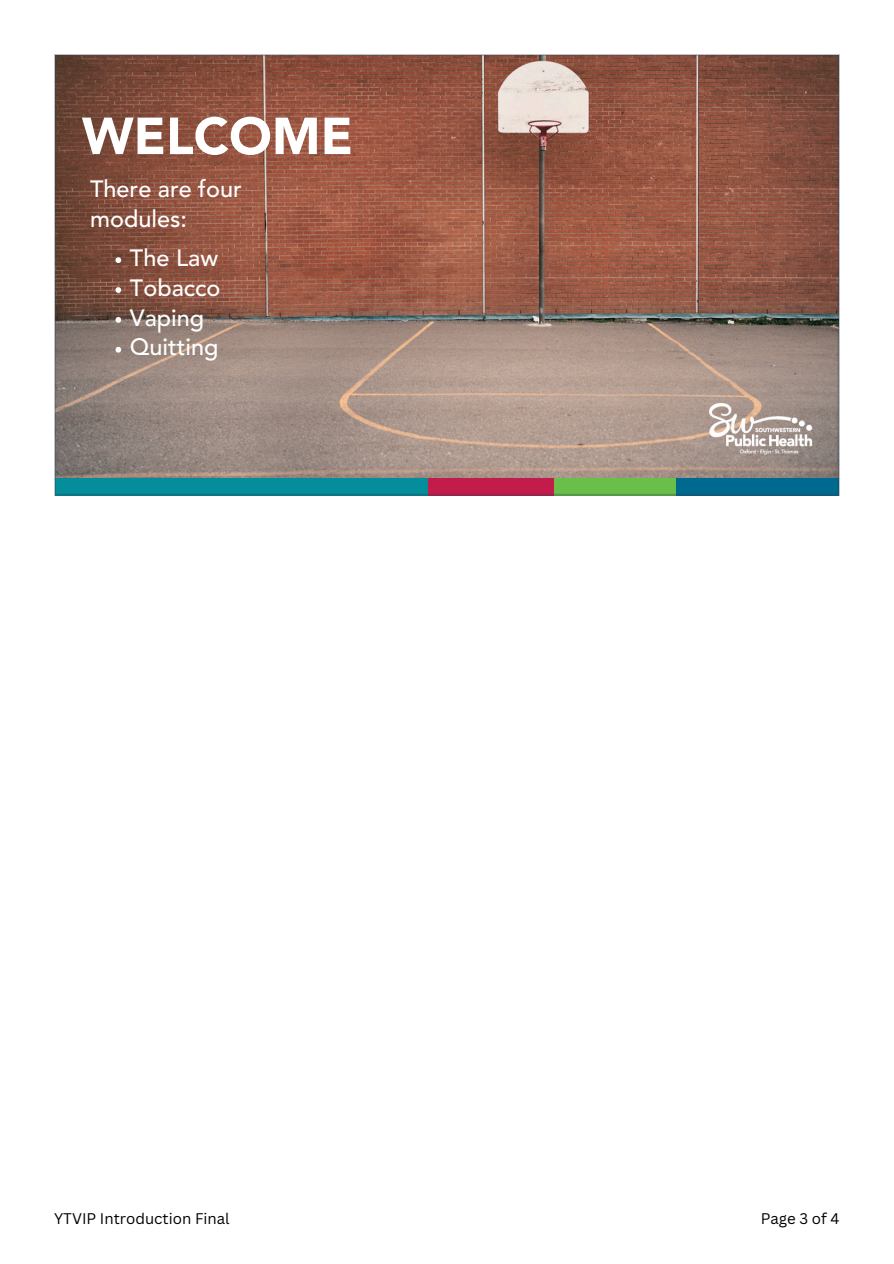
<style>
.page{position:relative;width:894px;height:1264px;background:#fff}
.page>*{position:absolute;margin:0;border:0;box-sizing:border-box;transform-origin:0 0}
.t1{font:900 51.45px "Avenir LT Std";color:#fff}
.t2{font:500 23.4px/29.8px "Avenir LT Std";color:#fff}
.t3{font:15px "Canva Sans";color:#000}
</style>
<div class="page">
<svg style="left:54px;top:54px;width:785px;height:441px;background:#946e61"></svg>
<h2 class="t1" style="left:82px;top:115px;width:272px">WELCOME</h2>
<p class="t2" style="left:90px;top:176px;width:153px">There are four modules:</p>
<p class="t2" style="left:130px;top:245px;width:90px">The Law</p>
<p class="t2" style="left:130px;top:275px;width:92px">Tobacco</p>
<p class="t2" style="left:130px;top:305px;width:76px">Vaping</p>
<p class="t2" style="left:130px;top:334px;width:90px">Quitting</p>
<p class="t3" style="left:54px;top:1207px;width:177px">YTVIP Introduction Final</p>
<p class="t3" style="left:760px;top:1207px;width:80px">Page 3 of 4</p>
</div>
